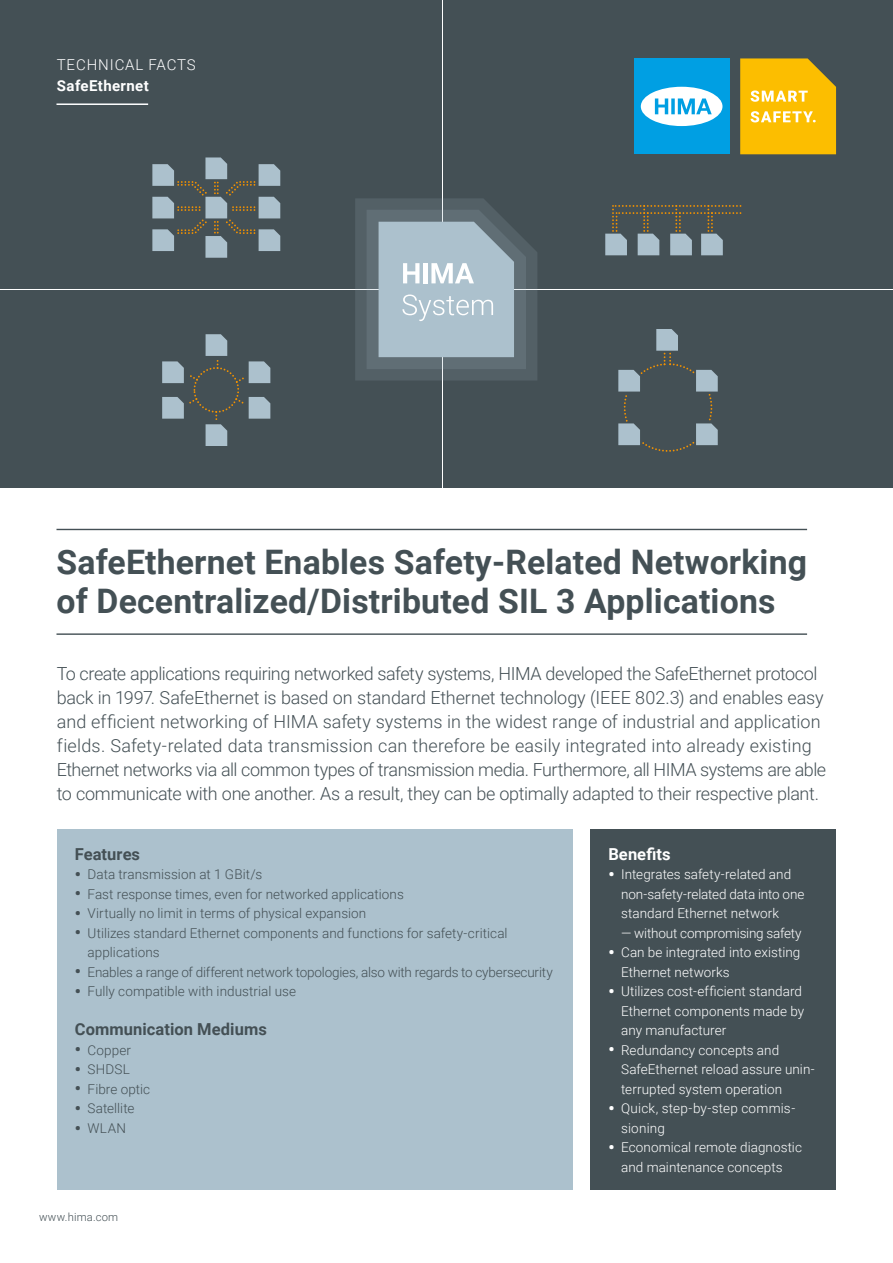
<style>
.page{position:relative;width:893px;height:1263px;background:#fff}
.page>*{position:absolute;margin:0;border:0;box-sizing:border-box;transform-origin:0 0}
.t1{font:700 33.75px/39.5px "Roboto";letter-spacing:.005em;color:#445055}
.t2{font:300 18px/24px "Roboto";letter-spacing:-.015em;color:#445055}
.t3{font:700 16.5px "Roboto";letter-spacing:.005em;color:#445055}
.t4{font:700 16.5px "Roboto";letter-spacing:.01em;color:#fff}
.t5{font:300 15px "Roboto";letter-spacing:.06em;color:#fff}
.t6{font:700 15px "Roboto";letter-spacing:.025em;color:#fff}
.t7{font:300 13.5px/19.5px "Roboto";letter-spacing:.005em;color:#fff}
.t8{font:300 13.5px/19.5px "Roboto";letter-spacing:.005em;color:#445055}
.t9{font:300 13.5px "Roboto";letter-spacing:-.015em;color:#445055}
.t10{font:300 13.5px "Roboto";letter-spacing:-.015em;color:#fff}
.t11{font:300 11.25px "Roboto";letter-spacing:.02em;color:#445055}
.s1{font-weight:900;font-size:16.5px}
</style>
<div class="page">
<div style="left:0;top:0;width:893px;height:487px;background:#445055"></div>
<hr style="left:442px;top:0;width:1px;height:487px;background:#fff">
<hr style="left:0;top:289px;width:893px;height:1px;background:#fff">
<svg style="left:355px;top:198px;width:182px;height:182px;background:#8798a0"></svg>
<svg style="left:152px;top:157px;width:128px;height:101px"></svg>
<svg style="left:162px;top:334px;width:108px;height:112px"></svg>
<svg style="left:618px;top:329px;width:100px;height:123px"></svg>
<svg style="left:605px;top:205px;width:136px;height:50px"></svg>
<div style="left:590px;top:829px;width:246px;height:360px;background:#445055"></div>
<div style="left:57px;top:829px;width:516px;height:360px;background:#acc1cd"></div>
<hr style="left:56px;top:103px;width:92px;height:2px;background:#fff">
<hr style="left:56px;top:529px;width:751px;height:1px;background:#445055">
<hr style="left:56px;top:633px;width:751px;height:2px;background:#445055">
<svg style="left:740px;top:58px;width:96px;height:96px;background:#f2bc15"></svg>
<div style="left:634px;top:58px;width:96px;height:96px;background:#009fe3"></div>
<svg style="left:641px;top:87px;width:81px;height:39px"></svg>
<p class="t5" style="left:57px;top:54px;width:140px">TECHNICAL FACTS</p>
<p class="t6" style="left:57px;top:75px;width:94px">SafeEthernet</p>
<h1 class="t1" style="left:56px;top:541px;width:752px">SafeEthernet Enables Safety-Related Networking of Decentralized/Distributed SIL 3 Applications</h1>
<p class="t2" style="left:57px;top:660px;width:771px">To create applications requiring networked safety systems, HIMA developed the SafeEthernet protocol back in 1997. SafeEthernet is based on standard Ethernet technology (IEEE 802.3) and enables easy and efficient networking of HIMA safety systems in the widest range of industrial and application fields. Safety-related data transmission can therefore be easily integrated into already existing Ethernet networks via all common types of transmission media. Furthermore, all HIMA systems are able to communicate with one another. As a result, they can be optimally adapted to their respective plant.</p>
<p class="t3" style="left:75px;top:842px;width:67px">Features</p>
<p class="t8" style="left:75px;top:864px;width:189px"><span class="s1">•</span> Data transmission at 1 GBit/s</p>
<p class="t8" style="left:75px;top:884px;width:331px"><span class="s1">•</span> Fast response times, even for networked applications</p>
<p class="t8" style="left:75px;top:903px;width:293px"><span class="s1">•</span> Virtually no limit in terms of physical expansion</p>
<p class="t8" style="left:88px;top:923px;width:422px;text-indent:-13px"><span class="s1">•</span> Utilizes standard Ethernet components and functions for safety-critical applications</p>
<p class="t9" style="left:75px;top:962px;width:479px"><span class="s1">•</span> Enables a range of different network topologies, also with regards to cybersecurity</p>
<p class="t8" style="left:75px;top:981px;width:223px"><span class="s1">•</span> Fully compatible with industrial use</p>
<p class="t3" style="left:75px;top:1018px;width:194px">Communication Mediums</p>
<p class="t8" style="left:75px;top:1040px;width:58px"><span class="s1">•</span> Copper</p>
<p class="t8" style="left:75px;top:1059px;width:57px"><span class="s1">•</span> SHDSL</p>
<p class="t8" style="left:75px;top:1079px;width:77px"><span class="s1">•</span> Fibre optic</p>
<p class="t8" style="left:75px;top:1098px;width:61px"><span class="s1">•</span> Satellite</p>
<p class="t8" style="left:75px;top:1118px;width:53px"><span class="s1">•</span> WLAN</p>
<p class="t11" style="left:39px;top:1209px;width:81px">www.hima.com</p>
<p class="t4" style="left:608px;top:842px;width:64px">Benefits</p>
<p class="t7" style="left:621px;top:864px;width:185px;text-indent:-13px"><span class="s1">•</span> Integrates safety-related and non-safety-related data into one standard Ethernet network</p>
<p class="t10" style="left:621px;top:923px;width:182px">— without compromising safety</p>
<p class="t7" style="left:621px;top:942px;width:181px;text-indent:-13px"><span class="s1">•</span> Can be integrated into existing<br>Ethernet networks</p>
<p class="t7" style="left:621px;top:981px;width:185px;text-indent:-13px"><span class="s1">•</span> Utilizes cost-efficient standard<br>Ethernet components made by any manufacturer</p>
<p class="t7" style="left:621px;top:1040px;width:195px;text-indent:-13px"><span class="s1">•</span> Redundancy concepts and<br>SafeEthernet reload assure unin&shy;terrupted system operation</p>
<p class="t7" style="left:621px;top:1098px;width:175px;text-indent:-13px"><span class="s1">•</span> Quick, step-by-step commis&shy;sioning</p>
<p class="t7" style="left:608px;top:1137px;width:195px;text-align:center"><span class="s1">•</span> Economical remote diagnostic and maintenance concepts</p>
</div>
